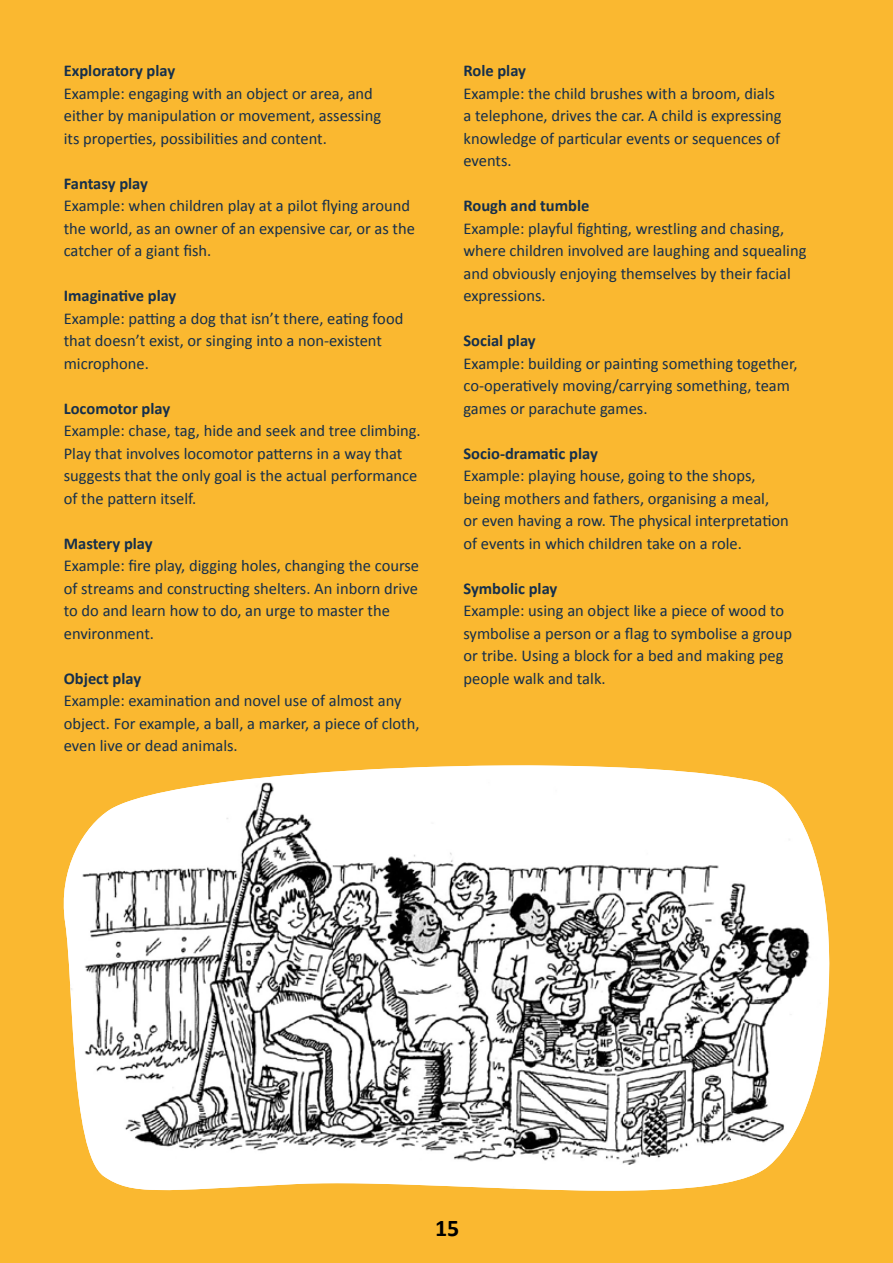
<style>
.page{position:relative;width:893px;height:1263px;background:#fab830}
.page>*{position:absolute;margin:0;border:0;box-sizing:border-box;transform-origin:0 0}
.t1{font:700 24px "Calibri";color:#000}
.t2{font:16.5px/22.5px "Calibri";color:#152f4c}
.t3{font:700 16.5px "Calibri";color:#152f4c}
</style>
<div class="page">
<img style="left:63px;top:765px;width:767px;height:426px">
<p class="t3" style="left:64px;top:59px;width:113px">Exploratory play</p>
<p class="t2" style="left:64px;top:81px;width:319px">Example: engaging with an object or area, and either by manipulation or movement, assessing its properties, possibilities and content.</p>
<p class="t3" style="left:64px;top:172px;width:86px">Fantasy play</p>
<p class="t2" style="left:64px;top:194px;width:353px">Example: when children play at a pilot flying around the world, as an owner of an expensive car, or as the catcher of a giant fish.</p>
<p class="t3" style="left:64px;top:284px;width:114px">Imaginative play</p>
<p class="t2" style="left:64px;top:307px;width:341px">Example: patting a dog that isn’t there, eating food that doesn’t exist, or singing into a non-existent microphone.</p>
<p class="t3" style="left:64px;top:397px;width:108px">Locomotor play</p>
<p class="t2" style="left:64px;top:419px;width:358px">Example: chase, tag, hide and seek and tree climbing.<br>Play that involves locomotor patterns in a way that suggests that the only goal is the actual performance of the pattern itself.</p>
<p class="t3" style="left:64px;top:532px;width:90px">Mastery play</p>
<p class="t2" style="left:64px;top:554px;width:357px">Example: fire play, digging holes, changing the course of streams and constructing shelters. An inborn drive to do and learn how to do, an urge to master the environment.</p>
<p class="t3" style="left:64px;top:667px;width:79px">Object play</p>
<p class="t2" style="left:64px;top:689px;width:357px">Example: examination and novel use of almost any object. For example, a ball, a marker, a piece of cloth, even live or dead animals.</p>
<p class="t3" style="left:463px;top:59px;width:64px">Role play</p>
<p class="t2" style="left:463px;top:82px;width:320px">Example: the child brushes with a broom, dials a telephone, drives the car. A child is expressing knowledge of particular events or sequences of events.</p>
<p class="t3" style="left:463px;top:194px;width:127px">Rough and tumble</p>
<p class="t2" style="left:463px;top:217px;width:344px">Example: playful fighting, wrestling and chasing, where children involved are laughing and squealing and obviously enjoying themselves by their facial expressions.</p>
<p class="t3" style="left:463px;top:329px;width:74px">Social play</p>
<p class="t2" style="left:463px;top:352px;width:336px">Example: building or painting something together, co-operatively moving/carrying something, team games or parachute games.</p>
<p class="t3" style="left:463px;top:442px;width:136px">Socio-dramatic play</p>
<p class="t2" style="left:463px;top:464px;width:327px">Example: playing house, going to the shops, being mothers and fathers, organising a meal,<br>or even having a row. The physical interpretation of events in which children take on a role.</p>
<p class="t3" style="left:463px;top:577px;width:95px">Symbolic play</p>
<p class="t2" style="left:463px;top:599px;width:330px">Example: using an object like a piece of wood to symbolise a person or a flag to symbolise a group or tribe. Using a block for a bed and making peg people walk and talk.</p>
<h1 class="t1" style="left:435px;top:1211px;width:26px">15</h1>
</div>
